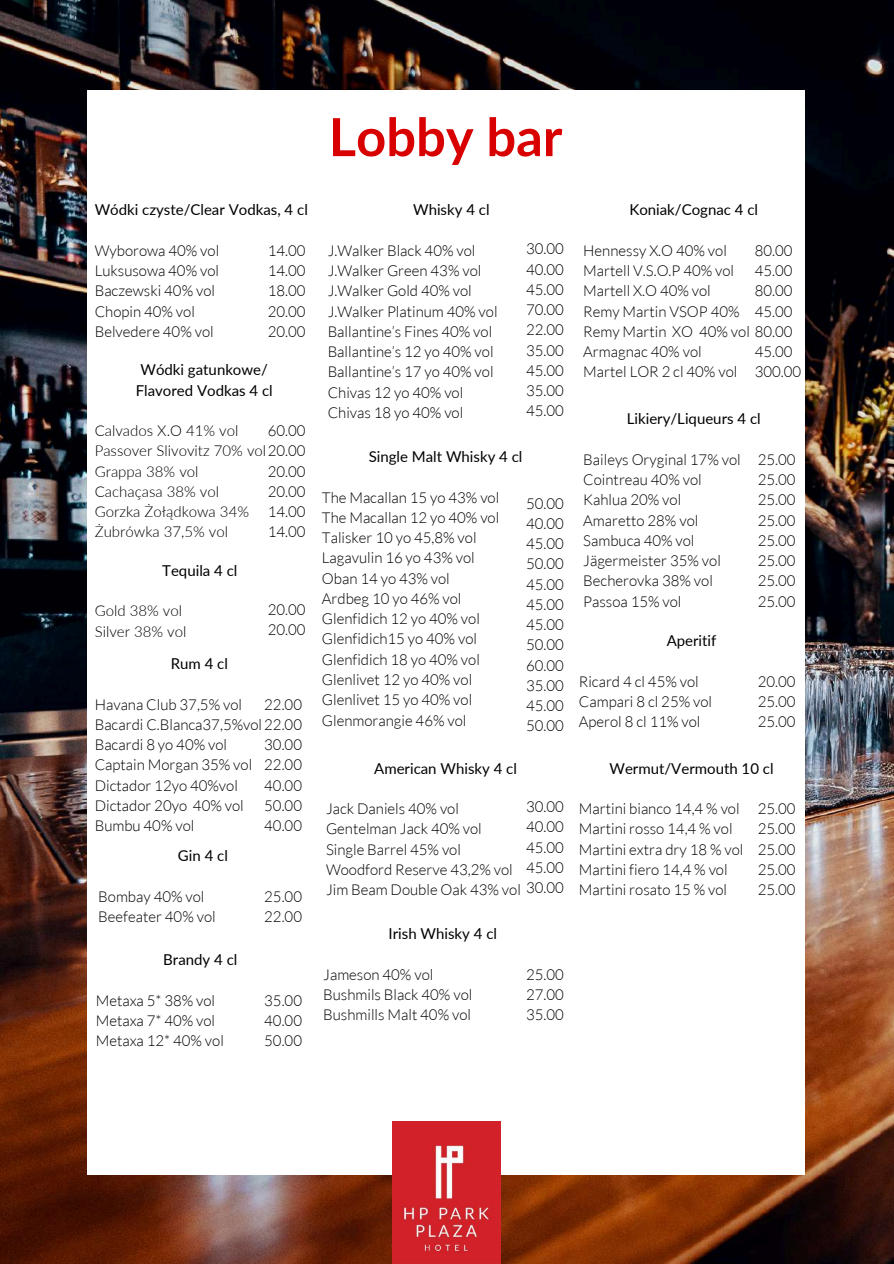
<style>
.page{position:relative;width:894px;height:1264px;background:#fff}
.page>*{position:absolute;margin:0;border:0;box-sizing:border-box;transform-origin:0 0}
.t1{font:700 52.5px "Lato";color:#d80100}
.t2{font:300 15px/20.2px "Lato";color:#000}
.t3{font:15px/20.2px "Lato";color:#000;text-align:center}
</style>
<div class="page">
<img style="left:0;top:0;width:893px;height:1263px">
<div style="left:87px;top:91px;width:717px;height:1083px;background:#fff"></div>
<img style="left:392px;top:1121px;width:108px;height:141px">
<h1 class="t1" style="left:329px;top:104px;width:235px">Lobby bar</h1>
<p class="t3" style="left:95px;top:199px;width:215px">Wódki czyste/Clear Vodkas, 4 cl</p>
<p class="t2" style="left:95px;top:240px;width:126px">Wyborowa 40% vol<br>Luksusowa 40% vol<br>Baczewski 40% vol<br>Chopin 40% vol<br>Belvedere 40% vol</p>
<p class="t3" style="left:136px;top:359px;width:139px">Wódki gatunkowe/<br>Flavored Vodkas 4 cl</p>
<p class="t2" style="left:95px;top:420px;width:212px">Calvados X.O 41% vol<br>Passover Slivovitz 70% vol20.00<br>Grappa 38% vol<br>Cachaçasa 38% vol<br>Gorzka Żołądkowa 34%<br>Żubrówka 37,5% vol</p>
<p class="t2" style="left:268px;top:240px;width:39px;text-align:justify">14.00<br>14.00<br>18.00<br>20.00<br>20.00</p>
<p class="t2" style="left:268px;top:420px;width:39px">60.00</p>
<p class="t2" style="left:268px;top:460px;width:39px;text-align:justify">20.00<br>20.00<br>14.00<br>14.00</p>
<p class="t3" style="left:162px;top:560px;width:77px">Tequila 4 cl</p>
<p class="t2" style="left:95px;top:600px;width:93px">Gold 38% vol<br>Silver 38% vol</p>
<p class="t2" style="left:268px;top:599px;width:39px">20.00<br>20.00</p>
<p class="t3" style="left:171px;top:653px;width:59px">Rum 4 cl</p>
<p class="t2" style="left:95px;top:693px;width:209px">Havana Club 37,5% vol<br>Bacardi C.Blanca37,5%vol22.00<br>Bacardi 8 yo 40% vol<br>Captain Morgan 35% vol<br>Dictador 12yo 40%vol<br>Dictador 20yo 40% vol<br>Bumbu 40% vol</p>
<p class="t2" style="left:264px;top:693px;width:39px">22.00</p>
<p class="t2" style="left:264px;top:734px;width:39px;text-align:justify">30.00<br>22.00<br>40.00<br>50.00<br>40.00</p>
<p class="t3" style="left:178px;top:845px;width:51px">Gin 4 cl</p>
<p class="t2" style="left:98px;top:886px;width:119px">Bombay 40% vol<br>Beefeater 40% vol</p>
<p class="t3" style="left:163px;top:949px;width:76px">Brandy 4 cl</p>
<p class="t2" style="left:96px;top:989px;width:130px">Metaxa 5* 38% vol<br>Metaxa 7* 40% vol<br>Metaxa 12* 40% vol</p>
<p class="t2" style="left:264px;top:886px;width:39px">25.00<br>22.00</p>
<p class="t2" style="left:264px;top:989px;width:39px;text-align:justify">35.00<br>40.00<br>50.00</p>
<p class="t3" style="left:413px;top:199px;width:78px">Whisky 4 cl</p>
<p class="t2" style="left:327px;top:240px;width:171px">J.Walker Black 40% vol<br>J.Walker Green 43% vol<br>J.Walker Gold 40% vol<br>J.Walker Platinum 40% vol<br>Ballantine’s Fines 40% vol<br>Ballantine’s 12 yo 40% vol<br>Ballantine’s 17 yo 40% vol<br>Chivas 12 yo 40% vol<br>Chivas 18 yo 40% vol</p>
<p class="t2" style="left:526px;top:238px;width:39px;text-align:justify">30.00<br>40.00<br>45.00<br>70.00<br>22.00<br>35.00<br>45.00<br>35.00<br>45.00</p>
<p class="t3" style="left:368px;top:446px;width:155px">Single Malt Whisky 4 cl</p>
<p class="t2" style="left:322px;top:486px;width:179px">The Macallan 15 yo 43% vol<br>The Macallan 12 yo 40% vol<br>Talisker 10 yo 45,8% vol<br>Lagavulin 16 yo 43% vol<br>Oban 14 yo 43% vol<br>Ardbeg 10 yo 46% vol<br>Glenfidich 12 yo 40% vol<br>Glenfidich15 yo 40% vol<br>Glenfidich 18 yo 40% vol<br>Glenlivet 12 yo 40% vol<br>Glenlivet 15 yo 40% vol<br>Glenmorangie 46% vol</p>
<p class="t2" style="left:526px;top:492px;width:39px;text-align:justify">50.00<br>40.00<br>45.00<br>50.00<br>45.00<br>45.00<br>45.00<br>50.00<br>60.00<br>35.00<br>45.00<br>50.00</p>
<p class="t3" style="left:374px;top:757px;width:144px">American Whisky 4 cl</p>
<p class="t2" style="left:326px;top:798px;width:196px">Jack Daniels 40% vol<br>Gentelman Jack 40% vol<br>Single Barrel 45% vol<br>Woodford Reserve 43,2% vol<br>Jim Beam Double Oak 43% vol</p>
<p class="t2" style="left:526px;top:796px;width:39px;text-align:justify">30.00<br>40.00<br>45.00<br>45.00<br>30.00</p>
<p class="t3" style="left:388px;top:923px;width:110px">Irish Whisky 4 cl</p>
<p class="t2" style="left:323px;top:963px;width:150px">Jameson 40% vol<br>Bushmils Black 40% vol<br>Bushmills Malt 40% vol</p>
<p class="t2" style="left:526px;top:963px;width:39px;text-align:justify">25.00<br>27.00<br>35.00</p>
<p class="t3" style="left:629px;top:199px;width:130px">Koniak/Cognac 4 cl</p>
<p class="t2" style="left:583px;top:240px;width:211px">Hennessy X.O 40% vol<br>Martell V.S.O.P 40% vol<br>Martell X.O 40% vol<br>Remy Martin VSOP 40%<br>Remy Martin XO 40% vol 80.00<br>Armagnac 40% vol<br>Martel LOR 2 cl 40% vol</p>
<p class="t2" style="left:754px;top:240px;width:39px;text-align:justify">80.00<br>45.00<br>80.00<br>45.00</p>
<p class="t2" style="left:754px;top:341px;width:48px">45.00<br>300.00</p>
<p class="t3" style="left:626px;top:408px;width:135px">Likiery/Liqueurs 4 cl</p>
<p class="t2" style="left:583px;top:449px;width:159px">Baileys Oryginal 17% vol<br>Cointreau 40% vol<br>Kahlua 20% vol<br>Amaretto 28% vol<br>Sambuca 40% vol<br>Jägermeister 35% vol<br>Becherovka 38% vol<br>Passoa 15% vol</p>
<p class="t2" style="left:757px;top:449px;width:39px;text-align:justify">25.00<br>25.00<br>25.00<br>25.00<br>25.00<br>25.00<br>25.00<br>25.00</p>
<p class="t3" style="left:666px;top:630px;width:51px">Aperitif</p>
<p class="t2" style="left:578px;top:670px;width:135px">Ricard 4 cl 45% vol<br>Campari 8 cl 25% vol<br>Aperol 8 cl 11% vol</p>
<p class="t2" style="left:757px;top:670px;width:39px;text-align:justify">20.00<br>25.00<br>25.00</p>
<p class="t3" style="left:609px;top:757px;width:165px">Wermut/Vermouth 10 cl</p>
<p class="t2" style="left:578px;top:798px;width:166px">Martini bianco 14,4 % vol<br>Martini rosso 14,4 % vol<br>Martini extra dry 18 % vol<br>Martini fiero 14,4 % vol<br>Martini rosato 15 % vol</p>
<p class="t2" style="left:757px;top:798px;width:39px;text-align:justify">25.00<br>25.00<br>25.00<br>25.00<br>25.00</p>
</div>
